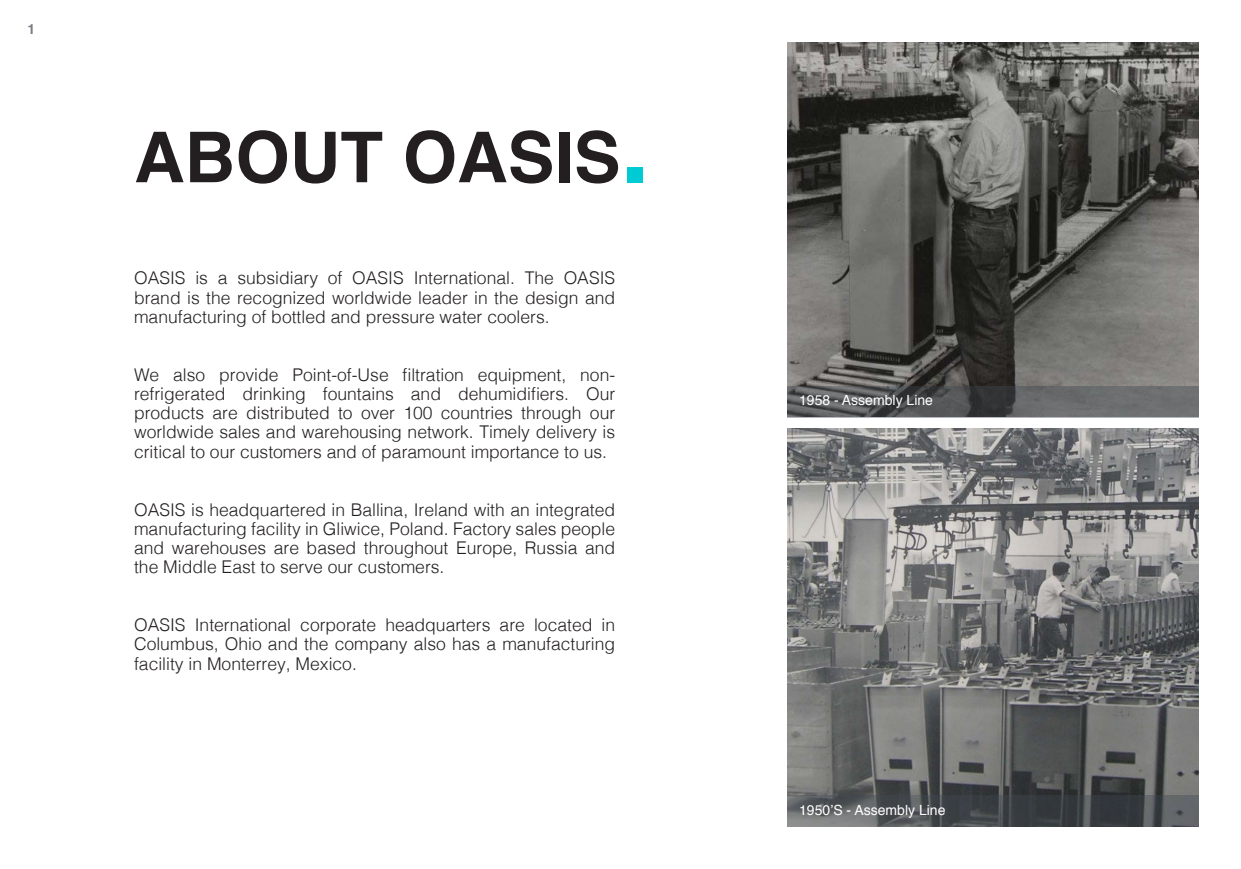
<style>
.page{position:relative;width:1241px;height:869px;background:#fff}
.page>*{position:absolute;margin:0;border:0;box-sizing:border-box;transform-origin:0 0}
.t1{font:700 70px "Helvetica";color:#231f20}
.t2{font:300 17.5px/19.2px "Helvetica";color:#231f20;text-align:justify}
.t3{font:14px "Helvetica";color:#fff}
.t4{font:700 14px "Helvetica";color:#7e7c83}
.s1{font-size:105px;color:#00cad4}
</style>
<div class="page">
<img style="left:787px;top:42px;width:411px;height:344px">
<svg style="left:787px;top:386px;width:411px;height:31px;background:#5a5b5d"></svg>
<img style="left:787px;top:428px;width:411px;height:367px">
<svg style="left:787px;top:795px;width:411px;height:31px;background:#4b5053"></svg>
<p class="t4" style="left:28px;top:18px;width:9px">1</p>
<p class="t1" style="left:134px;top:101px;width:517px">ABOUT OASIS<span class="s1">.</span></p>
<p class="t2" style="left:134px;top:267px;width:482px">OASIS is a subsidiary of OASIS International. The OASIS brand is the recognized worldwide leader in the design and manufacturing of bottled and pressure water coolers.</p>
<p class="t2" style="left:134px;top:363px;width:482px">We also provide Point-of-Use filtration equipment, non&shy;refrigerated drinking fountains and dehumidifiers. Our products are distributed to over 100 countries through our worldwide sales and warehousing network. Timely delivery is critical to our customers and of paramount importance to us.</p>
<p class="t2" style="left:134px;top:498px;width:482px">OASIS is headquartered in Ballina, Ireland with an integrated manufacturing facility in Gliwice, Poland. Factory sales people and warehouses are based throughout Europe, Russia and the Middle East to serve our customers.</p>
<p class="t2" style="left:134px;top:613px;width:482px">OASIS International corporate headquarters are located in Columbus, Ohio and the company also has a manufacturing facility in Monterrey, Mexico.</p>
<p class="t3" style="left:799px;top:389px;width:135px">1958 - Assembly Line</p>
<p class="t3" style="left:799px;top:798px;width:148px">1950’S - Assembly Line</p>
</div>
